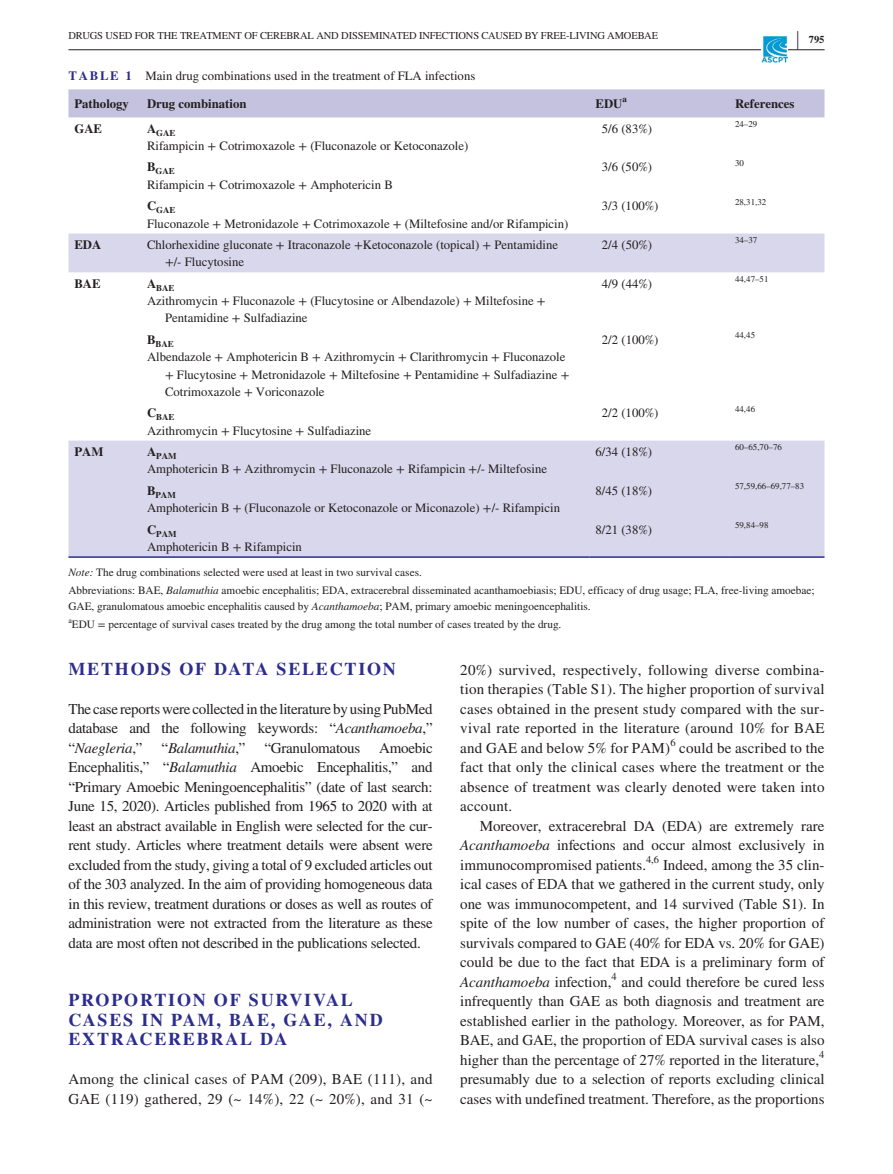
<style>
.page{position:relative;width:893px;height:1174px;background:#fff}
.page>*{position:absolute;margin:0;border:0;box-sizing:border-box;transform-origin:0 0}
.t1{font:700 25.95px "STIX";color:#231f20;scale:.36 1}
.t2{font:700 18px/19.5px "STIX";letter-spacing:.1em;color:#2c2d8c}
.t3{font:15px/19.5px "STIX";color:#231f20;text-align:justify}
.t4{font:15px "STIX";letter-spacing:-.02em;color:#231f20}
.t5{font:italic 15px "STIX";letter-spacing:-.02em;color:#231f20}
.t6{font:12.75px/17.2px "STIX";color:#231f20}
.t7{font:700 12.75px "STIX";color:#231f20}
.t8{font:11.25px/18px "STIX";color:#231f20}
.t9{font:10.5px "STIX";letter-spacing:-.01em;color:#231f20}
.t10{font:700 10.5px "STIX";color:#231f20}
.t11{font:8.85px "STIX";color:#231f20}
.t12{font:700 8.85px "STIX";color:#231f20}
.t13{font:7.8px "STIX";color:#231f20}
.s1{font-weight:700;color:#2c2d8c}
.s2{font-style:italic}
.s3{font-style:normal}
</style>
<div class="page">
<hr style="left:68px;top:49px;width:756px;height:1px;background:#231f20">
<img style="left:761px;top:37px;width:26px;height:25px">
<div style="left:68px;top:89px;width:756px;height:28px;background:#c4c2df"></div>
<svg style="left:68px;top:233px;width:756px;height:323px"></svg>
<hr style="left:68px;top:556px;width:73px;height:2px;background:#2c2d8c">
<hr style="left:141px;top:556px;width:449px;height:2px;background:#2c2d8c">
<hr style="left:590px;top:556px;width:139px;height:2px;background:#2c2d8c">
<hr style="left:729px;top:556px;width:95px;height:2px;background:#2c2d8c">
<p class="t9" style="left:68px;top:28px;width:591px">DRUGS USED FOR THE TREATMENT OF CEREBRAL AND DISSEMINATED INFECTIONS CAUSED BY FREE-LIVING AMOEBAE</p>
<h1 class="t1" style="left:797px;top:25px;width:7px">|</h1>
<p class="t10" style="left:809px;top:33px;width:17px">795</p>
<p class="t6" style="left:68px;top:68px;width:408px"><span class="s1">TABLE 1</span> Main drug combinations used in the treatment of FLA infections</p>
<p class="t7" style="left:74px;top:96px;width:56px">Pathology</p>
<p class="t7" style="left:147px;top:96px;width:101px">Drug combination</p>
<p class="t7" style="left:595px;top:96px;width:28px">EDU</p>
<p class="t12" style="left:622px;top:94px;width:6px">a</p>
<p class="t7" style="left:735px;top:96px;width:61px">References</p>
<p class="t7" style="left:74px;top:121px;width:29px">GAE</p>
<p class="t12" style="left:147px;top:127px;width:30px"><sup>A</sup>GAE</p>
<p class="t6" style="left:147px;top:138px;width:323px">Rifampicin + Cotrimoxazole + (Fluconazole or Ketoconazole)</p>
<p class="t6" style="left:602px;top:121px;width:52px">5/6 (83%)</p>
<p class="t11" style="left:735px;top:118px;width:24px">24–29</p>
<p class="t12" style="left:147px;top:166px;width:29px"><sup>B</sup>GAE</p>
<p class="t6" style="left:147px;top:177px;width:247px">Rifampicin + Cotrimoxazole + Amphotericin B</p>
<p class="t12" style="left:147px;top:205px;width:30px"><sup>C</sup>GAE</p>
<p class="t6" style="left:147px;top:215px;width:423px">Fluconazole + Metronidazole + Cotrimoxazole + (Miltefosine and/or Rifampicin)</p>
<p class="t6" style="left:602px;top:159px;width:52px">3/6 (50%)</p>
<p class="t11" style="left:735px;top:157px;width:10px">30</p>
<p class="t6" style="left:602px;top:198px;width:58px">3/3 (100%)</p>
<p class="t11" style="left:735px;top:195px;width:33px">28,31,32</p>
<p class="t7" style="left:74px;top:237px;width:28px">EDA</p>
<p class="t6" style="left:165px;top:237px;width:395px;text-indent:-18px">Chlorhexidine gluconate + Itraconazole +Ketoconazole (topical) + Pentamidine +/- Flucytosine</p>
<p class="t6" style="left:602px;top:237px;width:52px">2/4 (50%)</p>
<p class="t11" style="left:735px;top:234px;width:24px">34–37</p>
<p class="t7" style="left:74px;top:276px;width:28px">BAE</p>
<p class="t12" style="left:147px;top:283px;width:29px"><sup>A</sup>BAE</p>
<p class="t6" style="left:165px;top:293px;width:382px;text-indent:-18px">Azithromycin + Fluconazole + (Flucytosine or Albendazole) + Miltefosine +<br>Pentamidine + Sulfadiazine</p>
<p class="t6" style="left:602px;top:276px;width:52px">4/9 (44%)</p>
<p class="t11" style="left:735px;top:273px;width:35px">44,47–51</p>
<p class="t12" style="left:147px;top:339px;width:28px"><sup>B</sup>BAE</p>
<p class="t6" style="left:165px;top:349px;width:406px;text-indent:-18px">Albendazole + Amphotericin B + Azithromycin + Clarithromycin + Fluconazole + Flucytosine + Metronidazole + Miltefosine + Pentamidine + Sulfadiazine +<br>Cotrimoxazole + Voriconazole</p>
<p class="t6" style="left:602px;top:332px;width:58px">2/2 (100%)</p>
<p class="t11" style="left:735px;top:329px;width:22px">44,45</p>
<p class="t12" style="left:147px;top:412px;width:29px"><sup>C</sup>BAE</p>
<p class="t6" style="left:147px;top:422px;width:226px">Azithromycin + Flucytosine + Sulfadiazine</p>
<p class="t6" style="left:602px;top:405px;width:58px">2/2 (100%)</p>
<p class="t11" style="left:735px;top:402px;width:22px">44,46</p>
<p class="t7" style="left:74px;top:444px;width:31px">PAM</p>
<p class="t12" style="left:147px;top:451px;width:31px"><sup>A</sup>PAM</p>
<p class="t6" style="left:147px;top:461px;width:402px">Amphotericin B + Azithromycin + Fluconazole + Rifampicin +/- Miltefosine</p>
<p class="t6" style="left:595px;top:444px;width:58px">6/34 (18%)</p>
<p class="t11" style="left:735px;top:441px;width:48px">60–65,70–76</p>
<p class="t12" style="left:147px;top:490px;width:30px"><sup>B</sup>PAM</p>
<p class="t6" style="left:147px;top:500px;width:414px">Amphotericin B + (Fluconazole or Ketoconazole or Miconazole) +/- Rifampicin</p>
<p class="t6" style="left:595px;top:483px;width:58px">8/45 (18%)</p>
<p class="t11" style="left:735px;top:480px;width:71px">57,59,66–69,77–83</p>
<p class="t6" style="left:595px;top:522px;width:58px">8/21 (38%)</p>
<p class="t11" style="left:735px;top:519px;width:35px">59,84–98</p>
<p class="t8" style="left:68px;top:564px;width:748px"><span class="s2">Note:</span> The drug combinations selected were used at least in two survival cases.<br>Abbreviations: BAE, <span class="s2">Balamuthia</span> amoebic encephalitis; EDA, extracerebral disseminated acanthamoebiasis; EDU, efficacy of drug usage; FLA, free-living amoebae;</p>
<p class="t8" style="left:68px;top:597px;width:524px">GAE, granulomatous amoebic encephalitis caused by <span class="s2">Acanthamoeba</span>; PAM, primary amoebic meningoencephalitis.</p>
<p class="t13" style="left:68px;top:614px;width:5px">a</p>
<p class="t8" style="left:72px;top:615px;width:491px">EDU = percentage of survival cases treated by the drug among the total number of cases treated by the drug.</p>
<p class="t12" style="left:147px;top:528px;width:31px"><sup>C</sup>PAM</p>
<p class="t6" style="left:147px;top:539px;width:157px">Amphotericin B + Rifampicin</p>
<p class="t2" style="left:68px;top:659px;width:329px">METHODS OF DATA SELECTION</p>
<p class="t3" style="left:68px;top:700px;width:366px">The case reports were collected in the literature by using PubMed database and the following keywords: “<span class="s2">Acanthamoeba</span>,” “<span class="s2">Naegleria</span>,”</p>
<p class="t3" style="left:68px;top:739px;width:366px;text-indent:311px">Amoebic Encephalitis,” “<span class="s2">Balamuthia</span> Amoebic Encephalitis,” and “Primary Amoebic Meningoencephalitis” (date of last search:<br>June 15, 2020). Articles published from 1965 to 2020 with at least an abstract available in English were selected for the cur&shy;rent study. Articles where treatment details were absent were excluded from the study, giving a total of 9 excluded articles out of the 303 analyzed. In the aim of providing homogeneous data in this review, treatment durations or doses as well as routes of administration were not extracted from the literature as these data are most often not described in the publications selected.</p>
<p class="t5" style="left:162px;top:737px;width:85px"><span class="s3">“</span>Balamuthia<span class="s3">,”</span></p>
<p class="t4" style="left:265px;top:737px;width:97px">“Granulomatous</p>
<p class="t2" style="left:68px;top:990px;width:316px">PROPORTION OF SURVIVAL<br>CASES IN PAM, BAE, GAE, AND<br>EXTRACEREBRAL DA</p>
<p class="t3" style="left:68px;top:1070px;width:366px">Among the clinical cases of PAM (209), BAE (111), and<br>GAE (119) gathered, 29 (~ 14%), 22 (~ 20%), and 31 (~</p>
<p class="t3" style="left:460px;top:661px;width:366px">20%) survived, respectively, following diverse combina&shy;tion therapies (Table S1). The higher proportion of survival cases obtained in the present study compared with the sur&shy;vival rate reported in the literature (around 10% for BAE and GAE and below 5% for PAM)<sup>6</sup> could be ascribed to the fact that only the clinical cases where the treatment or the absence of treatment was clearly denoted were taken into account.</p>
<p class="t3" style="left:460px;top:817px;width:366px;text-indent:20px">Moreover, extracerebral DA (EDA) are extremely rare <span class="s2">Acanthamoeba</span> infections and occur almost exclusively in immunocompromised patients.</p>
<p class="t9" style="left:646px;top:852px;width:15px">4,6</p>
<p class="t3" style="left:460px;top:856px;width:366px;text-indent:203px">Indeed, among the 35 clin&shy;ical cases of EDA that we gathered in the current study, only one was immunocompetent, and 14 survived (Table S1). In spite of the low number of cases, the higher proportion of survivals compared to GAE (40% for EDA vs. 20% for GAE) could be due to the fact that EDA is a preliminary form of <span class="s2">Acanthamoeba</span> infection,</p>
<p class="t9" style="left:611px;top:969px;width:7px">4</p>
<p class="t3" style="left:460px;top:973px;width:366px;text-indent:161px">and could therefore be cured less infrequently than GAE as both diagnosis and treatment are established earlier in the pathology. Moreover, as for PAM, BAE, and GAE, the proportion of EDA survival cases is also higher than the percentage of 27% reported in the literature,</p>
<p class="t9" style="left:819px;top:1047px;width:7px">4</p>
<p class="t3" style="left:460px;top:1070px;width:366px">presumably due to a selection of reports excluding clinical cases with undefined treatment. Therefore, as the proportions</p>
</div>
